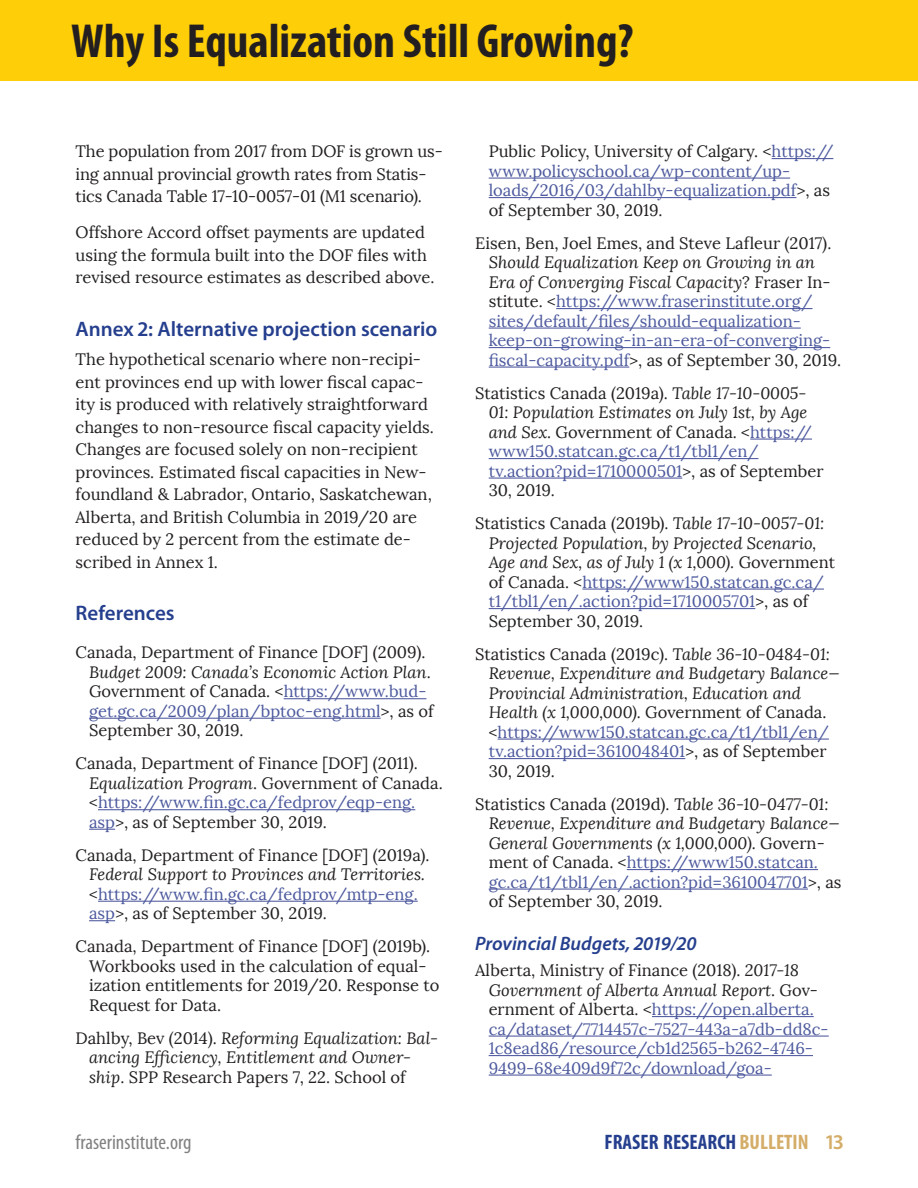
<style>
.page{position:relative;width:918px;height:1188px;background:#fff}
.page>*{position:absolute;margin:0;border:0;box-sizing:border-box;transform-origin:0 0}
.t1{font:700 condensed 48px "Myriad Pro";color:#231f20}
.Head_2{font:600 21px "Myriad Pro";color:#253f8e}
.t2{font:700 condensed 21px "Myriad Pro";color:#253f8e}
.t3{font:condensed 21px "Myriad Pro";color:#828080}
.Head_3{font:italic 600 19.5px "Myriad Pro";color:#253f8e}
.biblio_entry{font:16.5px/19.5px "Lora";color:#231f20}
.biblio_entry-2{font:italic 16.5px/19.5px "Lora";color:#231f20}
.biblio_entry-3{font:16.5px/19.5px "Lora";color:#4d5a9e}
.s1{font-style:italic}
.s2{color:#4d5a9e}
.s3{font-style:normal}
.s4{color:#231f20}
.s5{font-style:italic;color:#231f20}
.s6{font-style:normal;color:#4d5a9e}
.s7{color:#d4ad68}
.s8{font-weight:600;font-stretch:normal;color:#d4ad68}
</style>
<div class="page">
<div style="left:0;top:0;width:918px;height:81px;background:#fece08"></div>
<hr style="left:284px;top:698px;width:142px;height:1px;background:#5861a3">
<hr style="left:89px;top:718px;width:292px;height:1px;background:#5861a3">
<hr style="left:98px;top:809px;width:317px;height:1px;background:#5861a3">
<svg style="left:89px;top:829px;width:26px;height:1px"></svg>
<hr style="left:98px;top:901px;width:320px;height:1px;background:#5861a3">
<svg style="left:89px;top:920px;width:26px;height:1px"></svg>
<hr style="left:772px;top:158px;width:61px;height:1px;background:#5861a3">
<hr style="left:489px;top:178px;width:301px;height:1px;background:#5861a3">
<hr style="left:489px;top:197px;width:307px;height:1px;background:#5861a3">
<hr style="left:556px;top:308px;width:257px;height:1px;background:#5861a3">
<hr style="left:489px;top:328px;width:312px;height:1px;background:#5861a3">
<hr style="left:489px;top:347px;width:341px;height:1px;background:#5861a3">
<hr style="left:489px;top:367px;width:140px;height:1px;background:#5861a3">
<hr style="left:750px;top:439px;width:62px;height:1px;background:#5861a3">
<hr style="left:489px;top:458px;width:269px;height:1px;background:#5861a3">
<hr style="left:489px;top:478px;width:193px;height:1px;background:#5861a3">
<hr style="left:582px;top:589px;width:242px;height:1px;background:#5861a3">
<hr style="left:489px;top:608px;width:266px;height:1px;background:#5861a3">
<hr style="left:498px;top:739px;width:331px;height:1px;background:#5861a3">
<hr style="left:489px;top:758px;width:196px;height:1px;background:#5861a3">
<hr style="left:627px;top:869px;width:191px;height:1px;background:#5861a3">
<hr style="left:489px;top:889px;width:319px;height:1px;background:#5861a3">
<hr style="left:652px;top:1016px;width:162px;height:1px;background:#5861a3">
<hr style="left:489px;top:1036px;width:340px;height:1px;background:#5861a3">
<hr style="left:489px;top:1055px;width:324px;height:1px;background:#5861a3">
<hr style="left:489px;top:1075px;width:283px;height:1px;background:#5861a3">
<h1 class="t1" style="left:71px;top:11px;width:564px">Why Is Equalization Still Growing?</h1>
<p class="biblio_entry" style="left:76px;top:141px;width:369px;line-height:22.5px">The population from 2017 from DOF is grown us&shy;ing annual provincial growth rates from Statis&shy;tics Canada Table 17-10-0057-01 (M1 scenario).</p>
<p class="biblio_entry" style="left:76px;top:222px;width:360px;line-height:22.5px">Offshore Accord offset payments are updated using the formula built into the DOF files with revised resource estimates as described above.</p>
<p class="Head_2" style="left:76px;top:315px;width:363px">Annex 2: Alternative projection scenario</p>
<p class="biblio_entry" style="left:76px;top:348px;width:360px;line-height:22.5px">The hypothetical scenario where non-recipi&shy;ent provinces end up with lower fiscal capac&shy;ity is produced with relatively straightforward changes to non-resource fiscal capacity yields.<br>Changes are focused solely on non-recipient provinces. Estimated fiscal capacities in New&shy;foundland &amp; Labrador, Ontario, Saskatchewan, Alberta, and British Columbia in 2019/20 are reduced by 2 percent from the estimate de&shy;scribed in Annex 1.</p>
<p class="Head_2" style="left:76px;top:600px;width:101px">References</p>
<p class="biblio_entry" style="left:89px;top:643px;width:346px;text-indent:-14px">Canada, Department of Finance [DOF] (2009).<br><span class="s1">Budget 2009: Canada’s Economic Action Plan</span>.<br>Government of Canada. &lt;<span class="s2">https://www.bud&shy;get.gc.ca/2009/plan/bptoc-eng.html</span>&gt;, as of September 30, 2019.</p>
<p class="biblio_entry" style="left:89px;top:754px;width:355px;text-indent:-14px">Canada, Department of Finance [DOF] (2011).<br><span class="s1">Equalization Program</span>. Government of Canada. &lt;<span class="s2">https://www.fin.gc.ca/fedprov/eqp-eng. asp</span>&gt;, as of September 30, 2019.</p>
<p class="biblio_entry" style="left:89px;top:846px;width:342px;text-indent:-14px">Canada, Department of Finance [DOF] (2019a).<br><span class="s1">Federal Support to Provinces and Territories. </span>&lt;<span class="s2">https://www.fin.gc.ca/fedprov/mtp-eng. asp</span>&gt;, as of September 30, 2019.</p>
<p class="biblio_entry" style="left:89px;top:937px;width:352px;text-indent:-14px">Canada, Department of Finance [DOF] (2019b).<br>Workbooks used in the calculation of equal&shy;ization entitlements for 2019/20. Response to Request for Data.</p>
<p class="biblio_entry-2" style="left:89px;top:1029px;width:351px;text-indent:-14px"><span class="s3">Dahlby, Bev (2014).</span> Reforming Equalization: Bal&shy;ancing Efficiency, Entitlement and Owner&shy;ship<span class="s3">. SPP Research Papers 7, 22. School of</span></p>
<p class="biblio_entry-3" style="left:489px;top:142px;width:346px"><span class="s4">Public Policy, University of Calgary. &lt;</span>https:// www.policyschool.ca/wp-content/up&shy;loads/2016/03/dahlby-equalization.pdf<span class="s4">&gt;, as of September 30, 2019.</span></p>
<p class="biblio_entry-3" style="left:489px;top:234px;width:354px;text-indent:-14px"><span class="s4">Eisen, Ben, Joel Emes, and Steve Lafleur (2017).<br></span><span class="s5">Should Equalization Keep on Growing in an Era of Converging Fiscal Capacity</span><span class="s4">? Fraser In&shy;stitute. &lt;</span>https://www.fraserinstitute.org/ sites/default/files/should-equalization&shy;keep-on-growing-in-an-era-of-converging&shy;fiscal-capacity.pdf<span class="s4">&gt;, as of September 30, 2019.</span></p>
<p class="biblio_entry" style="left:489px;top:384px;width:336px;text-indent:-14px">Statistics Canada (2019a). <span class="s1">Table 17-10-0005- 01: Population Estimates on July 1st, by Age and Sex.</span> Government of Canada. &lt;<span class="s2">https:// www150.statcan.gc.ca/t1/tbl1/en/ tv.action?pid=1710000501</span>&gt;, as of September 30, 2019.</p>
<p class="biblio_entry-2" style="left:489px;top:514px;width:348px;text-indent:-14px"><span class="s3">Statistics Canada (2019b).</span> Table 17-10-0057-01:<br>Projected Population, by Projected Scenario, Age and Sex, as of July 1 (x 1,000). <span class="s3">Government of Canada.</span> &lt;<span class="s6">https://www150.statcan.gc.ca/ t1/tbl1/en/.action?pid=1710005701</span><span class="s3">&gt;, as of September 30, 2019.</span></p>
<p class="biblio_entry-2" style="left:489px;top:644px;width:353px;text-indent:-14px"><span class="s3">Statistics Canada (2019c).</span> Table 36-10-0484-01:<br>Revenue, Expenditure and Budgetary Balance— Provincial Administration, Education and Health (x 1,000,000). <span class="s3">Government of Canada. &lt;</span><span class="s6">https://www150.statcan.gc.ca/t1/tbl1/en/ tv.action?pid=3610048401</span><span class="s3">&gt;, as of September 30, 2019.</span></p>
<p class="biblio_entry-2" style="left:489px;top:794px;width:354px;text-indent:-14px"><span class="s3">Statistics Canada (2019d).</span> Table 36-10-0477-01:<br>Revenue, Expenditure and Budgetary Balance— General Governments (x 1,000,000). <span class="s3">Govern&shy;ment of Canada. &lt;</span><span class="s6">https://www150.statcan. gc.ca/t1/tbl1/en/.action?pid=3610047701</span><span class="s3">&gt;, as of September 30, 2019.</span></p>
<p class="Head_3" style="left:475px;top:931px;width:223px">Provincial Budgets, 2019/20</p>
<p class="biblio_entry-3" style="left:489px;top:961px;width:342px;text-indent:-14px"><span class="s4">Alberta, Ministry of Finance (2018).</span> <span class="s5">2017-18<br>Government of Alberta Annual Report</span><span class="s4">. Gov&shy;ernment of Alberta. &lt;</span>https://open.alberta. ca/dataset/7714457c-7527-443a-a7db-dd8c-1c8ead86/resource/cb1d2565-b262-4746- 9499-68e409d9f72c/download/goa-</p>
<p class="t3" style="left:76px;top:1129px;width:117px">fraserinstitute.org</p>
<p class="t2" style="left:604px;top:1129px;width:241px">FRASER RESEARCH <span class="s7">BULLETIN</span> <span class="s8">13</span></p>
</div>
